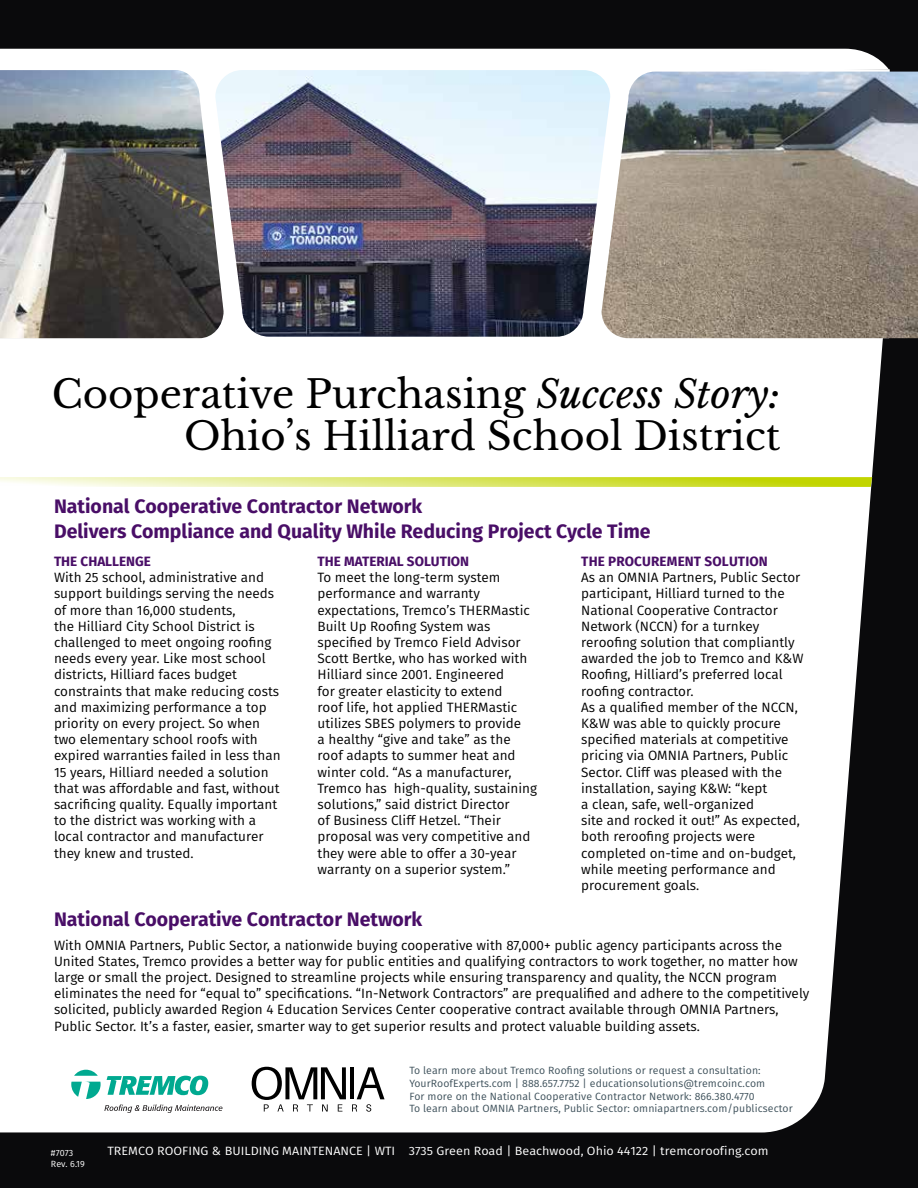
<style>
.page{position:relative;width:918px;height:1188px;background:#0a0a0c}
.page>*{position:absolute;margin:0;border:0;box-sizing:border-box;transform-origin:0 0}
.t1{font:38.7px/42px "Libre Baskerville";color:#000;text-align:right}
.t2{font:700 19.5px/24.6px "Fira Sans";color:#490e67}
.t3{font:13.5px/16.2px "Fira Sans";color:#000}
.t4{font:12px "Fira Sans";color:#fff;scale:1.05 1}
.t5{font:10.5px/12.6px "Fira Sans";letter-spacing:.01em;color:#3d505a}
.t6{font:9px/10.8px "Fira Sans";letter-spacing:.01em;color:#fff}
.s1{font-style:italic}
.s2{font-weight:700;color:#490e67}
</style>
<div class="page">
<div style="left:0;top:49px;width:883px;height:1083px;background:#fff"></div>
<svg style="left:0;top:477px;width:872px;height:10px;background:#dde773"></svg>
<svg style="left:0;top:62px;width:891px;height:277px;background:#fbfbfb"></svg>
<img style="left:224px;top:70px;width:386px;height:267px">
<img style="left:0;top:70px;width:224px;height:268px">
<img style="left:602px;top:72px;width:316px;height:266px">
<hr style="left:350px;top:1067px;width:4px;height:32px;background:#000">
<svg style="left:252px;top:1067px;width:94px;height:45px"></svg>
<svg style="left:352px;top:1067px;width:33px;height:45px"></svg>
<div style="left:71px;top:1067px;width:151px;height:49px;background:#fff"></div>
<svg style="left:71px;top:1066px;width:151px;height:47px"></svg>
<p class="t1" style="left:52px;top:373px;width:730px">Cooperative Purchasing <span class="s1">Success Story:<br></span>Ohio’s Hilliard School District</p>
<p class="t2" style="left:54px;top:493px;width:598px">National Cooperative Contractor Network<br>Delivers Compliance and Quality While Reducing Project Cycle Time</p>
<p class="t3" style="left:54px;top:553px;width:228px"><span class="s2">THE CHALLENGE<br></span>With 25 school, administrative and support buildings serving the needs of more than 16,000 students,<br>the Hilliard City School District is challenged to meet ongoing roofing needs every year. Like most school districts, Hilliard faces budget constraints that make reducing costs and maximizing performance a top priority on every project. So when two elementary school roofs with expired warranties failed in less than 15 years, Hilliard needed a solution that was affordable and fast, without sacrificing quality. Equally important to the district was working with a local contractor and manufacturer they knew and trusted.</p>
<p class="t3" style="left:318px;top:553px;width:221px"><span class="s2">THE MATERIAL SOLUTION<br></span>To meet the long-term system performance and warranty expectations, Tremco’s THERMastic<br>Built Up Roofing System was specified by Tremco Field Advisor<br>Scott Bertke, who has worked with<br>Hilliard since 2001. Engineered<br>for greater elasticity to extend<br>roof life, hot applied THERMastic utilizes SBES polymers to provide<br>a healthy “give and take” as the roof adapts to summer heat and winter cold. “As a manufacturer,<br>Tremco has high-quality, sustaining solutions,” said district Director<br>of Business Cliff Hetzel. “Their proposal was very competitive and they were able to offer a 30-year warranty on a superior system.”</p>
<p class="t3" style="left:581px;top:553px;width:224px"><span class="s2">THE PROCUREMENT SOLUTION<br></span>As an OMNIA Partners, Public Sector participant, Hilliard turned to the<br>National Cooperative Contractor<br>Network (NCCN) for a turnkey reroofing solution that compliantly awarded the job to Tremco and K&amp;W<br>Roofing, Hilliard’s preferred local roofing contractor.<br>As a qualified member of the NCCN,<br>K&amp;W was able to quickly procure specified materials at competitive pricing via OMNIA Partners, Public<br>Sector. Cliff was pleased with the installation, saying K&amp;W: “kept<br>a clean, safe, well-organized<br>site and rocked it out!” As expected, both reroofing projects were completed on-time and on-budget, while meeting performance and procurement goals.</p>
<p class="t2" style="left:54px;top:905px;width:370px">National Cooperative Contractor Network</p>
<p class="t3" style="left:54px;top:936px;width:757px">With OMNIA Partners, Public Sector, a nationwide buying cooperative with 87,000+ public agency participants across the United States, Tremco provides a better way for public entities and qualifying contractors to work together, no matter how large or small the project. Designed to streamline projects while ensuring transparency and quality, the NCCN program eliminates the need for “equal to” specifications. “In-Network Contractors” are prequalified and adhere to the competitively solicited, publicly awarded Region 4 Education Services Center cooperative contract available through OMNIA Partners, Public Sector. It’s a faster, easier, smarter way to get superior results and protect valuable building assets.</p>
<p class="t5" style="left:409px;top:1064px;width:385px">To learn more about Tremco Roofing solutions or request a consultation:<br>YourRoofExperts.com | 888.657.7752 | educationsolutions@tremcoinc.com<br>For more on the National Cooperative Contractor Network: 866.380.4770<br>To learn about OMNIA Partners, Public Sector: omniapartners.com/publicsector</p>
<p class="t6" style="left:51px;top:1148px;width:35px">#7073<br>Rev. 6.19</p>
<p class="t4" style="left:107px;top:1142px;width:631px">TREMCO ROOFING &amp; BUILDING MAINTENANCE | WTI 3735 Green Road | Beachwood, Ohio 44122 | tremcoroofing.com</p>
</div>
